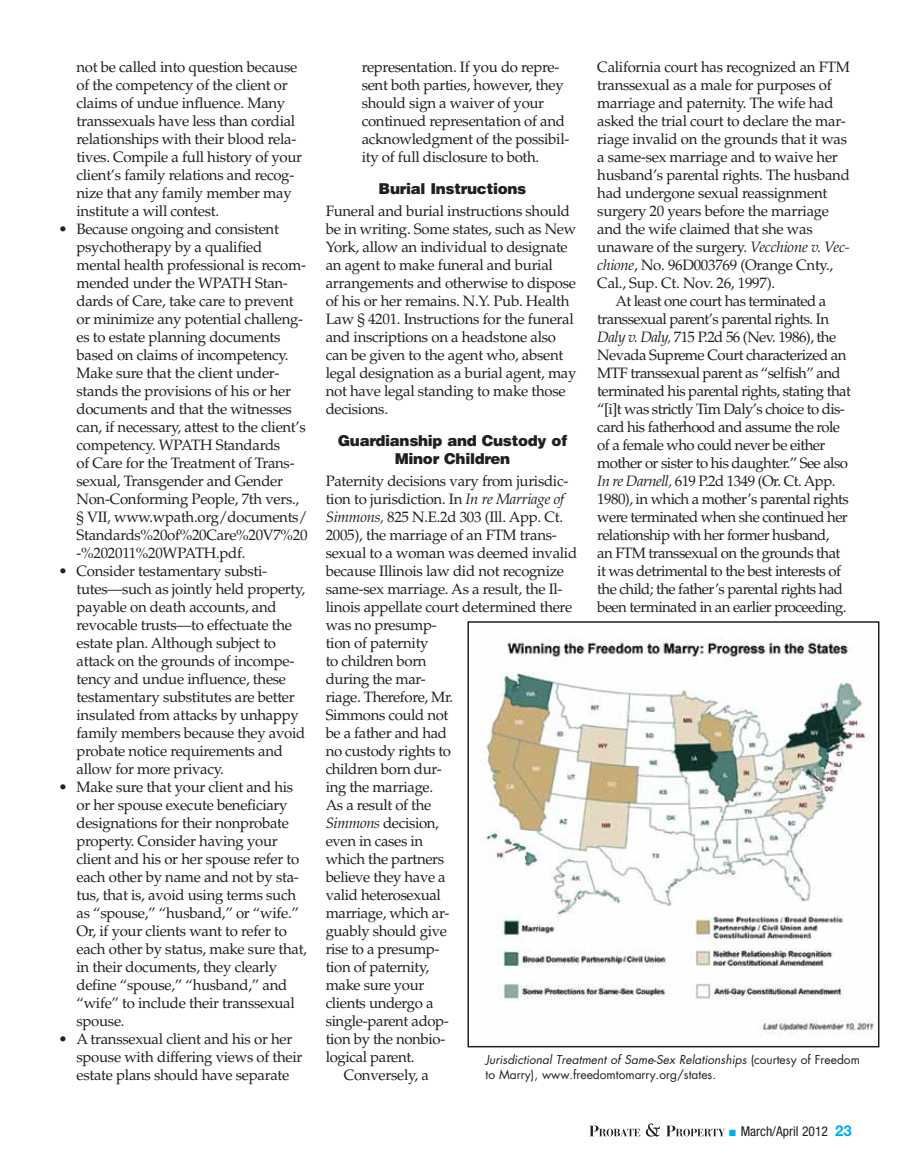
<style>
.page{position:relative;width:905px;height:1175px;background:#fff}
.page>*{position:absolute;margin:0;border:0;box-sizing:border-box;transform-origin:0 0}
.t1{font:15px/18px "Palatino LT Std";letter-spacing:-.02em;color:#231f20}
.t2{font:15px "Palatino LT Std";letter-spacing:-.04em;color:#231f20}
.t3{font:900 15px/18px "Helvetica LT Std";letter-spacing:-.02em;color:#231f20;text-align:center}
.t4{font:condensed 13.5px "Helvetica Neue LT Std";color:#231f20}
.t5{font:12px/15px "Futura Std";color:#231f20}
.s1{font-style:italic}
.s2{color:#00aeef}
.s3{font-weight:700;font-stretch:normal;font-size:15px;color:#00aeef}
</style>
<div class="page">
<svg style="left:589px;top:1123px;width:135px;height:13px"></svg>
<img style="left:482px;top:637px;width:393px;height:398px">
<div style="left:467px;top:621px;width:412px;height:426px;border:2px solid #231f20"></div>
<p class="t1" style="left:76px;top:58px;width:227px">not be called into question because of the competency of the client or claims of undue influence. Many transsexuals have less than cordial relationships with their blood rela&shy;tives. Compile a full history of your client’s family relations and recog&shy;nize that any family member may institute a will contest.</p>
<p class="t1" style="left:76px;top:220px;width:232px;text-indent:-18px">• Because ongoing and consistent psychotherapy by a qualified mental health professional is recom&shy;mended under the WPATH Stan&shy;dards of Care, take care to prevent or minimize any potential challeng&shy;es to estate planning documents based on claims of incompetency.<br>Make sure that the client under&shy;stands the provisions of his or her documents and that the witnesses can, if necessary, attest to the client’s competency. WPATH Standards<br>of Care for the Treatment of Trans&shy;sexual, Transgender and Gender Non-Conforming People, 7th vers., § VII, www.wpath.org/documents/ Standards%20of%20Care%20V7%20 -%202011%20WPATH.pdf.</p>
<p class="t1" style="left:76px;top:562px;width:230px;text-indent:-18px">• Consider testamentary substi&shy;tutes—such as jointly held property, payable on death accounts, and revocable trusts—to effectuate the estate plan. Although subject to attack on the grounds of incompe&shy;tency and undue influence, these testamentary substitutes are better insulated from attacks by unhappy family members because they avoid probate notice requirements and allow for more privacy.</p>
<p class="t1" style="left:76px;top:778px;width:232px;text-indent:-18px">• Make sure that your client and his or her spouse execute beneficiary designations for their nonprobate property. Consider having your client and his or her spouse refer to each other by name and not by sta&shy;tus, that is, avoid using terms such as “spouse,” “husband,” or “wife.”<br>Or, if your clients want to refer to each other by status, make sure that, in their documents, they clearly define “spouse,” “husband,” and “wife” to include their transsexual spouse.</p>
<p class="t1" style="left:76px;top:1030px;width:227px;text-indent:-18px">• A transsexual client and his or her spouse with differing views of their estate plans should have separate</p>
<p class="t1" style="left:362px;top:58px;width:209px">representation. If you do repre&shy;sent both parties, however, they should sign a waiver of your continued representation of and acknowledgment of the possibil&shy;ity of full disclosure to both.</p>
<p class="t3" style="left:378px;top:179px;width:149px">Burial Instructions</p>
<p class="t1" style="left:325px;top:202px;width:252px">Funeral and burial instructions should be in writing. Some states, such as New York, allow an individual to designate an agent to make funeral and burial arrangements and otherwise to dispose of his or her remains. N.Y. Pub. Health Law § 4201. Instructions for the funeral and inscriptions on a headstone also can be given to the agent who, absent legal designation as a burial agent, may not have legal standing to make those decisions.</p>
<p class="t3" style="left:338px;top:431px;width:231px">Guardianship and Custody of<br>Minor Children</p>
<p class="t1" style="left:325px;top:472px;width:244px">Paternity decisions vary from jurisdic-</p>
<p class="t1" style="left:325px;top:490px;width:240px">tion to jurisdiction. In <span class="s1">In re Marriage of</span></p>
<p class="t1" style="left:325px;top:508px;width:239px"><span class="s1">Simmons,</span> 825 N.E.2d 303 (Ill. App. Ct.</p>
<p class="t1" style="left:325px;top:526px;width:233px">2005), the marriage of an FTM trans-</p>
<p class="t1" style="left:325px;top:544px;width:253px">sexual to a woman was deemed invalid</p>
<p class="t1" style="left:325px;top:562px;width:240px">because Illinois law did not recognize</p>
<p class="t1" style="left:325px;top:580px;width:238px">same-sex marriage. As a result, the Il-</p>
<p class="t1" style="left:325px;top:598px;width:248px">linois appellate court determined there</p>
<p class="t1" style="left:325px;top:616px;width:113px">was no presump-</p>
<p class="t1" style="left:325px;top:634px;width:104px">tion of paternity</p>
<p class="t1" style="left:325px;top:652px;width:102px">to children born</p>
<p class="t1" style="left:325px;top:670px;width:102px">during the mar-</p>
<p class="t1" style="left:325px;top:688px;width:129px">riage. Therefore, Mr.</p>
<p class="t1" style="left:325px;top:706px;width:124px">Simmons could not</p>
<p class="t1" style="left:325px;top:724px;width:123px">be a father and had</p>
<p class="t1" style="left:325px;top:742px;width:127px">no custody rights to</p>
<p class="t1" style="left:325px;top:760px;width:117px">children born dur-</p>
<p class="t1" style="left:325px;top:778px;width:109px">ing the marriage.</p>
<p class="t1" style="left:325px;top:796px;width:107px">As a result of the</p>
<p class="t1" style="left:325px;top:814px;width:115px"><span class="s1">Simmons</span> decision,</p>
<p class="t1" style="left:325px;top:832px;width:99px">even in cases in</p>
<p class="t1" style="left:325px;top:850px;width:120px">which the partners</p>
<p class="t1" style="left:325px;top:868px;width:122px">believe they have a</p>
<p class="t1" style="left:325px;top:886px;width:117px">valid heterosexual</p>
<p class="t1" style="left:325px;top:904px;width:125px">marriage, which ar-</p>
<p class="t1" style="left:325px;top:922px;width:123px">guably should give</p>
<p class="t1" style="left:325px;top:940px;width:115px">rise to a presump-</p>
<p class="t1" style="left:325px;top:958px;width:105px">tion of paternity,</p>
<p class="t1" style="left:325px;top:976px;width:100px">make sure your</p>
<p class="t1" style="left:325px;top:994px;width:109px">clients undergo a</p>
<p class="t1" style="left:325px;top:1012px;width:125px">single-parent adop-</p>
<p class="t1" style="left:325px;top:1030px;width:121px">tion by the nonbio-</p>
<p class="t1" style="left:325px;top:1048px;width:91px">logical parent.</p>
<p class="t1" style="left:344px;top:1066px;width:87px">Conversely, a</p>
<p class="t1" style="left:597px;top:58px;width:254px">California court has recognized an FTM</p>
<p class="t1" style="left:597px;top:76px;width:236px">transsexual as a male for purposes of</p>
<p class="t1" style="left:597px;top:94px;width:238px">marriage and paternity. The wife had</p>
<p class="t1" style="left:597px;top:112px;width:250px">asked the trial court to declare the mar-</p>
<p class="t1" style="left:597px;top:130px;width:251px">riage invalid on the grounds that it was</p>
<p class="t1" style="left:597px;top:148px;width:242px">a same-sex marriage and to waive her</p>
<p class="t1" style="left:597px;top:166px;width:254px">husband’s parental rights. The husband</p>
<p class="t1" style="left:597px;top:184px;width:232px">had undergone sexual reassignment</p>
<p class="t1" style="left:597px;top:202px;width:233px">surgery 20 years before the marriage</p>
<p class="t1" style="left:597px;top:220px;width:217px">and the wife claimed that she was</p>
<p class="t1" style="left:597px;top:238px;width:254px">unaware of the surgery. <span class="s1">Vecchione v. Vec-</span></p>
<p class="t1" style="left:597px;top:256px;width:237px"><span class="s1">chione</span>, No. 96D003769 (Orange Cnty.,</p>
<p class="t1" style="left:597px;top:274px;width:179px">Cal., Sup. Ct. Nov. 26, 1997).</p>
<p class="t2" style="left:615px;top:292px;width:212px">At least one court has terminated a</p>
<p class="t2" style="left:597px;top:310px;width:233px">transsexual parent’s parental rights. In</p>
<p class="t2" style="left:597px;top:328px;width:240px"><span class="s1">Daly v. Daly,</span> 715 P.2d 56 (Nev. 1986), the</p>
<p class="t2" style="left:597px;top:346px;width:251px">Nevada Supreme Court characterized an</p>
<p class="t2" style="left:597px;top:364px;width:245px">MTF transsexual parent as “selfish” and</p>
<p class="t2" style="left:597px;top:382px;width:255px">terminated his parental rights, stating that</p>
<p class="t2" style="left:597px;top:400px;width:249px">“[i]t was strictly Tim Daly’s choice to dis-</p>
<p class="t2" style="left:597px;top:418px;width:244px">card his fatherhood and assume the role</p>
<p class="t2" style="left:597px;top:436px;width:229px">of a female who could never be either</p>
<p class="t2" style="left:597px;top:454px;width:252px">mother or sister to his daughter.” See also</p>
<p class="t2" style="left:597px;top:472px;width:240px"><span class="s1">In re Darnell,</span> 619 P.2d 1349 (Or. Ct. App.</p>
<p class="t2" style="left:597px;top:490px;width:253px">1980), in which a mother’s parental rights</p>
<p class="t2" style="left:597px;top:508px;width:252px">were terminated when she continued her</p>
<p class="t2" style="left:597px;top:526px;width:234px">relationship with her former husband,</p>
<p class="t2" style="left:597px;top:544px;width:245px">an FTM transsexual on the grounds that</p>
<p class="t2" style="left:597px;top:562px;width:245px">it was detrimental to the best interests of</p>
<p class="t2" style="left:597px;top:580px;width:247px">the child; the father’s parental rights had</p>
<p class="t2" style="left:597px;top:598px;width:251px">been terminated in an earlier proceeding.</p>
<p class="t5" style="left:485px;top:1052px;width:376px"><span class="s1">Jurisdictional Treatment of Same-Sex Relationships</span> (courtesy of Freedom to Marry), www.freedomtomarry.org/states.</p>
<p class="t4" style="left:729px;top:1123px;width:124px"><span class="s2">■</span> March/April 2012 <span class="s3">23</span></p>
</div>
